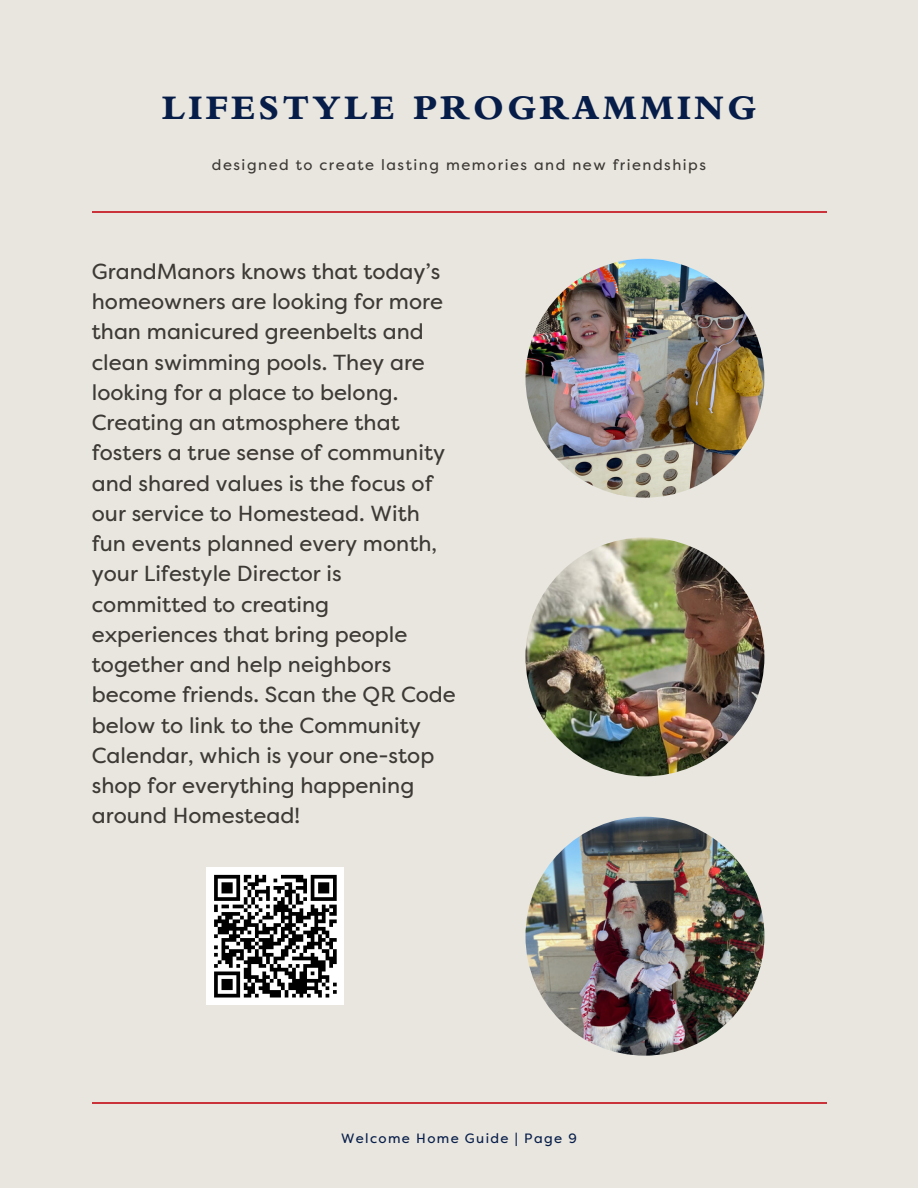
<style>
.page{position:relative;width:918px;height:1188px;background:#e8e6df}
.page>*{position:absolute;margin:0;border:0;box-sizing:border-box;transform-origin:0 0}
.t1{font:800 36px "Bembo Std";letter-spacing:.1em;color:#071d49}
.t2{font:21.75px/30.3px "Filson Pro";color:#3d3935}
.t3{font:15px "Filson Pro";letter-spacing:.1em;color:#3d3935}
.t4{font:13.5px "Filson Pro";letter-spacing:.1em;color:#071d49}
</style>
<div class="page">
<hr style="left:92px;top:1102px;width:734px;height:2px;background:#cb333b">
<hr style="left:92px;top:211px;width:734px;height:2px;background:#cb333b">
<img style="left:526px;top:259px;width:238px;height:239px;border-radius:50%">
<img style="left:526px;top:537px;width:238px;height:239px;border-radius:50%">
<img style="left:526px;top:817px;width:238px;height:239px;border-radius:50%">
<div style="left:207px;top:867px;width:137px;height:138px;background:#fff"></div>
<svg style="left:214px;top:874px;width:123px;height:124px"></svg>
<p class="t1" style="left:162px;top:94px;width:595px">LIFESTYLE PROGRAMMING</p>
<p class="t3" style="left:212px;top:157px;width:496px">designed to create lasting memories and new friendships</p>
<p class="t2" style="left:92px;top:257px;width:366px">GrandManors knows that today’s homeowners are looking for more than manicured greenbelts and clean swimming pools. They are looking for a place to belong.<br>Creating an atmosphere that fosters a true sense of community and shared values is the focus of our service to Homestead. With fun events planned every month, your Lifestyle Director is committed to creating experiences that bring people together and help neighbors become friends. Scan the QR Code below to link to the Community<br>Calendar, which is your one-stop shop for everything happening around Homestead!</p>
<p class="t4" style="left:341px;top:1130px;width:237px">Welcome Home Guide | Page 9</p>
</div>
